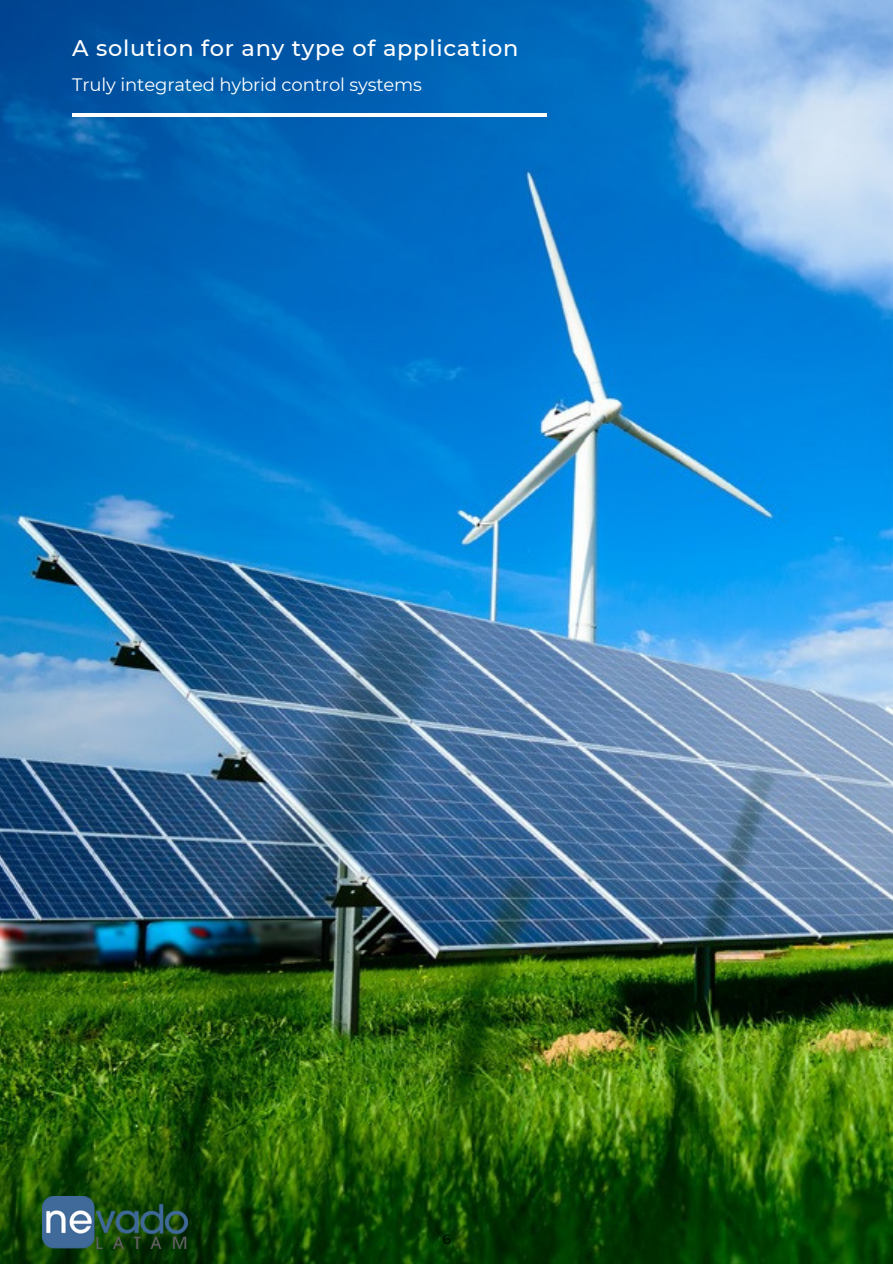
<style>
.page{position:relative;width:893px;height:1264px;background:#fff}
.page>*{position:absolute;margin:0;border:0;box-sizing:border-box;transform-origin:0 0}
.t1{font:500 22.5px "Montserrat";letter-spacing:.03em;color:#fff}
.t2{font:18px "Montserrat";letter-spacing:-.01em;color:#fff}
.t3{font:13.5px "Montserrat";color:#000}
</style>
<div class="page">
<img style="left:0;top:0;width:892px;height:1263px">
<hr style="left:72px;top:113px;width:474px;height:3px;background:#fff">
<img style="left:42px;top:1196px;width:145px;height:52px">
<p class="t1" style="left:72px;top:34px;width:447px">A solution for any type of application</p>
<p class="t2" style="left:72px;top:73px;width:351px">Truly integrated hybrid control systems</p>
<h1 class="t3" style="left:443px;top:1230px;width:10px">6</h1>
</div>
